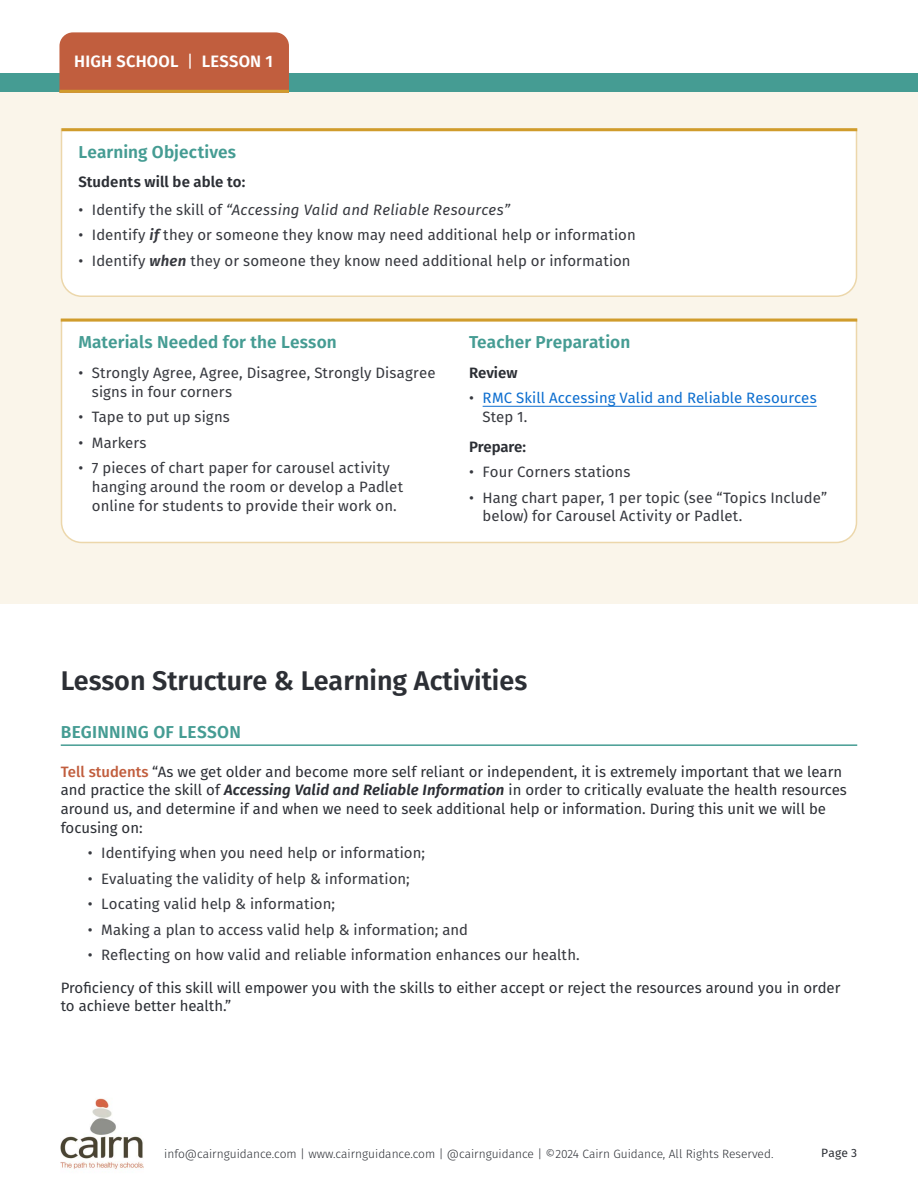
<style>
.page{position:relative;width:918px;height:1188px;background:#fff}
.page>*{position:absolute;margin:0;border:0;box-sizing:border-box;transform-origin:0 0}
.t1{font:600 27px "Fira Sans";color:#2c2f35}
.t2{font:600 17.25px "Fira Sans";letter-spacing:.01em;color:#459c93}
.t3{font:600 16.5px "Fira Sans";letter-spacing:.01em;color:#fff}
.t4{font:15px/18.8px "Fira Sans";letter-spacing:.005em;color:#37393f}
.t5{font:15px/18.8px "Fira Sans";color:#2c2f35}
.t6{font:italic 15px "Fira Sans";letter-spacing:.015em;color:#37393f}
.t7{font:15px/18.8px "Fira Sans";letter-spacing:.005em;color:#0d6ecf}
.t8{font:600 15px "Fira Sans";color:#2c2f35}
.t9{font:300 12px "Fira Sans";color:#2c2f35}
.t10{font:12px "Fira Sans";color:#2c2f35}
.s1{font-weight:400}
.s2{font-style:normal}
.s3{font-weight:600;font-style:italic}
.s4{color:#37393f}
.s5{font-weight:500;color:#c15e3e}
</style>
<div class="page">
<div style="left:0;top:73px;width:918px;height:20px;background:#459c93"></div>
<div style="left:0;top:93px;width:918px;height:511px;background:#faf5ea"></div>
<div style="left:59px;top:32px;width:230px;height:58px;background:#c15e3e"></div>
<hr style="left:59px;top:90px;width:230px;height:3px;background:#d09c2c">
<img style="left:61px;top:1098px;width:82px;height:71px">
<div style="left:60px;top:128px;width:798px;height:169px;background:#fff"></div>
<div style="left:60px;top:318px;width:798px;height:226px;background:#fff"></div>
<hr style="left:61px;top:744px;width:796px;height:2px;background:#459c93">
<hr style="left:62px;top:128px;width:795px;height:3px;background:#d09c2c">
<hr style="left:61px;top:319px;width:796px;height:3px;background:#d09c2c">
<p class="t3" style="left:74px;top:48px;width:200px">HIGH SCHOOL <span class="s1">|</span> LESSON 1</p>
<p class="t2" style="left:78px;top:138px;width:159px">Learning Objectives</p>
<p class="t8" style="left:78px;top:170px;width:168px">Students will be able to:</p>
<p class="t6" style="left:78px;top:198px;width:433px"><span class="s2">• Identify the skill of</span> “Accessing Valid and Reliable Resources”</p>
<p class="t4" style="left:78px;top:225px;width:559px">• Identify <span class="s3">if</span> they or someone they know may need additional help or information</p>
<p class="t4" style="left:78px;top:251px;width:554px">• Identify <span class="s3">when</span> they or someone they know need additional help or information</p>
<p class="t2" style="left:78px;top:328px;width:260px">Materials Needed for the Lesson</p>
<p class="t4" style="left:92px;top:363px;width:345px;text-indent:-14px">• Strongly Agree, Agree, Disagree, Strongly Disagree signs in four corners</p>
<p class="t4" style="left:78px;top:407px;width:153px">• Tape to put up signs</p>
<p class="t4" style="left:78px;top:433px;width:70px">• Markers</p>
<p class="t4" style="left:92px;top:458px;width:313px;text-indent:-14px">• 7 pieces of chart paper for carousel activity hanging around the room or develop a Padlet online for students to provide their work on.</p>
<p class="t2" style="left:469px;top:328px;width:163px">Teacher Preparation</p>
<p class="t8" style="left:469px;top:360px;width:50px">Review</p>
<p class="t7" style="left:483px;top:388px;width:336px;text-indent:-14px"><span class="s4">•</span> RMC Skill Accessing Valid and Reliable Resources<br><span class="s4">Step 1.</span></p>
<p class="t8" style="left:469px;top:434px;width:58px">Prepare:</p>
<p class="t4" style="left:469px;top:462px;width:163px">• Four Corners stations</p>
<p class="t4" style="left:483px;top:488px;width:346px;text-indent:-14px">• Hang chart paper, 1 per topic (see “Topics Include” below) for Carousel Activity or Padlet.</p>
<h1 class="t1" style="left:61px;top:658px;width:468px">Lesson Structure &amp; Learning Activities</h1>
<p class="t2" style="left:61px;top:718px;width:182px">BEGINNING OF LESSON</p>
<p class="t5" style="left:61px;top:762px;width:788px"><span class="s5">Tell students</span> “As we get older and become more self reliant or independent, it is extremely important that we learn and practice the skill of <span class="s3">Accessing Valid and Reliable Information</span> in order to critically evaluate the health resources around us, and determine if and when we need to seek additional help or information. During this unit we will be focusing on:</p>
<p class="t4" style="left:88px;top:843px;width:339px">• Identifying when you need help or information;</p>
<p class="t4" style="left:88px;top:869px;width:324px">• Evaluating the validity of help &amp; information;</p>
<p class="t4" style="left:88px;top:894px;width:249px">• Locating valid help &amp; information;</p>
<p class="t4" style="left:88px;top:920px;width:382px">• Making a plan to access valid help &amp; information; and</p>
<p class="t4" style="left:88px;top:945px;width:494px">• Reflecting on how valid and reliable information enhances our health.</p>
<p class="t5" style="left:61px;top:978px;width:781px">Proficiency of this skill will empower you with the skills to either accept or reject the resources around you in order to achieve better health.”</p>
<p class="t9" style="left:164px;top:1145px;width:611px">info@cairnguidance.com | www.cairnguidance.com | @cairnguidance | ©2024 Cairn Guidance, All Rights Reserved.</p>
<p class="t10" style="left:821px;top:1144px;width:37px">Page 3</p>
</div>
